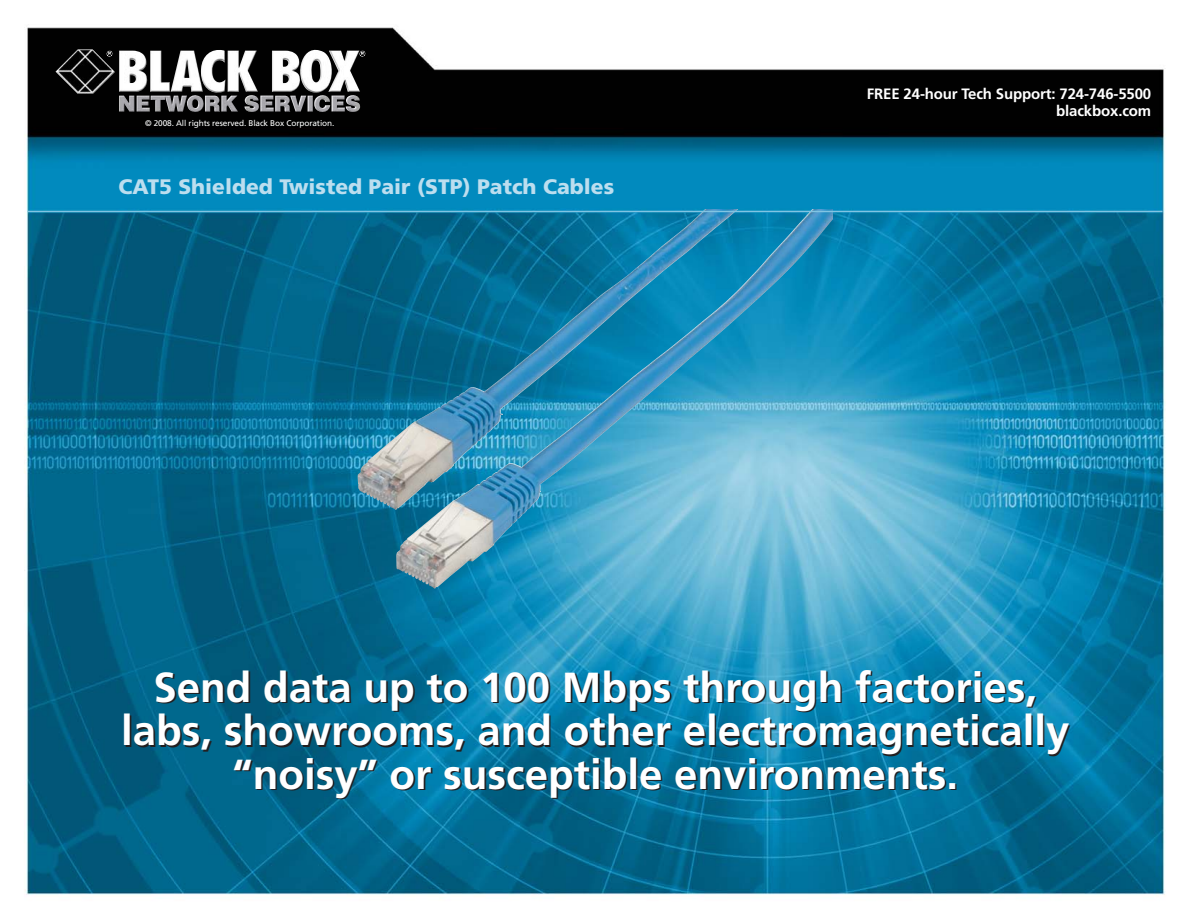
<style>
.page{position:relative;width:1188px;height:918px;background:#fff}
.page>*{position:absolute;margin:0;border:0;box-sizing:border-box;transform-origin:0 0}
.t1{font:700 42px/43.5px "Frutiger";color:#fff;text-align:center}
.t2{font:900 21px "Frutiger";color:#bcdeef}
.t3{font:700 15px/16.5px "Frutiger";letter-spacing:-.01em;color:#fff;text-align:right}
.t4{font:8.25px "Frutiger";letter-spacing:-.01em;color:#fff}
</style>
<div class="page">
<img style="left:24px;top:27px;width:1141px;height:868px">
<img style="left:358px;top:397px;width:158px;height:113px">
<img style="left:119px;top:51px;width:241px;height:62px">
<hr style="left:28px;top:211px;width:1134px;height:1px;background:#81c4e2">
<p class="t4" style="left:145px;top:120px;width:191px">© 2008. All rights reserved. Black Box Corporation.</p>
<p class="t2" style="left:118px;top:178px;width:497px">CAT5 Shielded Twisted Pair (STP) Patch Cables</p>
<p class="t3" style="left:867px;top:87px;width:286px">FREE 24-hour Tech Support: 724-746-5500 blackbox.com</p>
<p class="t1" style="left:121px;top:669px;width:950px">Send data up to 100 Mbps through factories, labs, showrooms, and other electromagnetically “noisy” or susceptible environments.</p>
</div>
